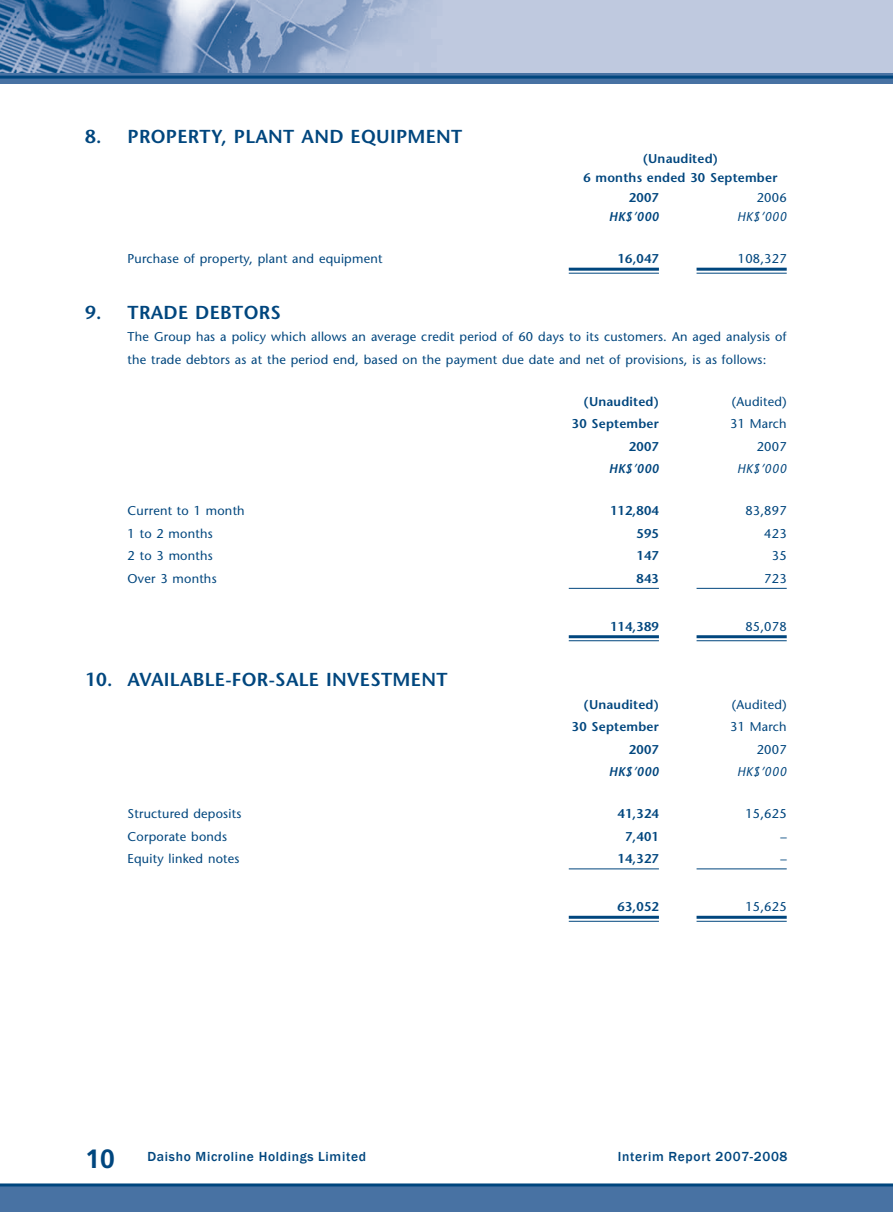
<style>
.page{position:relative;width:893px;height:1212px;background:#fff}
.page>*{position:absolute;margin:0;border:0;box-sizing:border-box;transform-origin:0 0}
.t1{font:600 18.75px "Stone Sans Std";letter-spacing:.015em;color:#00467e}
.t2{font:500 13.5px "Franklin Gothic";letter-spacing:.05em;color:#00467e}
.t3{font:500 12.75px/22.5px "Stone Sans Std";letter-spacing:.015em;color:#00467e}
.t4{font:600 12.75px "Stone Sans Std";letter-spacing:.015em;color:#00467e}
.t5{font:italic 600 12.75px "Stone Sans Std";letter-spacing:.015em;color:#00467e}
.t6{font:italic 500 12.75px "Stone Sans Std";letter-spacing:.015em;color:#00467e}
.s1{font-family:"Frutiger LT Std";font-weight:700;font-size:26.4px}
</style>
<div class="page">
<div style="left:0;top:1186px;width:893px;height:26px;background:#4872a3"></div>
<svg style="left:0;top:72px;width:892px;height:12px;background:#4e77a6"></svg>
<hr style="left:0;top:1183px;width:893px;height:3px;background:#00467e">
<img style="left:0;top:0;width:892px;height:72px">
<hr style="left:0;top:76px;width:893px;height:3px;background:#00467e">
<hr style="left:892px;top:0;width:1px;height:84px;background:#4872a3">
<hr style="left:569px;top:268px;width:90px;height:3px;background:#00467e">
<hr style="left:569px;top:273px;width:90px;height:1px;background:#00467e">
<hr style="left:696px;top:268px;width:91px;height:3px;background:#00467e">
<hr style="left:696px;top:273px;width:91px;height:1px;background:#00467e">
<hr style="left:569px;top:588px;width:90px;height:1px;background:#00467e">
<hr style="left:696px;top:588px;width:91px;height:1px;background:#00467e">
<hr style="left:569px;top:635px;width:90px;height:3px;background:#00467e">
<hr style="left:569px;top:640px;width:90px;height:1px;background:#00467e">
<hr style="left:696px;top:635px;width:91px;height:3px;background:#00467e">
<hr style="left:696px;top:640px;width:91px;height:1px;background:#00467e">
<hr style="left:569px;top:868px;width:90px;height:1px;background:#00467e">
<hr style="left:696px;top:868px;width:91px;height:1px;background:#00467e">
<hr style="left:569px;top:916px;width:90px;height:3px;background:#00467e">
<hr style="left:569px;top:921px;width:90px;height:1px;background:#00467e">
<hr style="left:696px;top:916px;width:91px;height:3px;background:#00467e">
<hr style="left:696px;top:921px;width:91px;height:1px;background:#00467e">
<h1 class="t1" style="left:85px;top:125px;width:379px">8. PROPERTY, PLANT AND EQUIPMENT</h1>
<p class="t4" style="left:643px;top:151px;width:77px">(Unaudited)</p>
<p class="t4" style="left:583px;top:170px;width:196px">6 months ended 30 September</p>
<p class="t4" style="left:629px;top:190px;width:31px">2007</p>
<p class="t3" style="left:757px;top:186px;width:31px">2006</p>
<p class="t5" style="left:609px;top:209px;width:52px">HK$’000</p>
<p class="t6" style="left:737px;top:209px;width:51px">HK$’000</p>
<p class="t3" style="left:128px;top:247px;width:256px">Purchase of property, plant and equipment</p>
<p class="t4" style="left:618px;top:251px;width:43px">16,047</p>
<p class="t3" style="left:738px;top:247px;width:50px">108,327</p>
<h1 class="t1" style="left:85px;top:301px;width:197px">9. TRADE DEBTORS</h1>
<p class="t3" style="left:127px;top:325px;width:661px">The Group has a policy which allows an average credit period of 60 days to its customers. An aged analysis of the trade debtors as at the period end, based on the payment due date and net of provisions, is as follows:</p>
<p class="t4" style="left:584px;top:394px;width:77px">(Unaudited)</p>
<p class="t3" style="left:732px;top:390px;width:56px">(Audited)</p>
<p class="t4" style="left:572px;top:416px;width:89px">30 September</p>
<p class="t3" style="left:730px;top:412px;width:58px">31 March</p>
<p class="t4" style="left:629px;top:439px;width:31px">2007</p>
<p class="t3" style="left:757px;top:435px;width:31px">2007</p>
<p class="t5" style="left:609px;top:461px;width:52px">HK$’000</p>
<p class="t6" style="left:737px;top:461px;width:51px">HK$’000</p>
<p class="t3" style="left:128px;top:499px;width:119px">Current to 1 month</p>
<p class="t4" style="left:610px;top:503px;width:50px">112,804</p>
<p class="t3" style="left:745px;top:499px;width:43px">83,897</p>
<p class="t3" style="left:128px;top:522px;width:87px">1 to 2 months</p>
<p class="t4" style="left:636px;top:526px;width:24px">595</p>
<p class="t3" style="left:764px;top:522px;width:24px">423</p>
<p class="t3" style="left:128px;top:544px;width:87px">2 to 3 months</p>
<p class="t4" style="left:636px;top:548px;width:24px">147</p>
<p class="t3" style="left:772px;top:544px;width:16px">35</p>
<p class="t3" style="left:128px;top:567px;width:91px">Over 3 months</p>
<p class="t4" style="left:636px;top:571px;width:24px">843</p>
<p class="t3" style="left:764px;top:567px;width:24px">723</p>
<p class="t4" style="left:610px;top:619px;width:50px">114,389</p>
<p class="t3" style="left:745px;top:615px;width:43px">85,078</p>
<h1 class="t1" style="left:85px;top:668px;width:364px">10. AVAILABLE-FOR-SALE INVESTMENT</h1>
<p class="t4" style="left:584px;top:697px;width:77px">(Unaudited)</p>
<p class="t3" style="left:732px;top:693px;width:56px">(Audited)</p>
<p class="t4" style="left:572px;top:719px;width:89px">30 September</p>
<p class="t3" style="left:730px;top:715px;width:58px">31 March</p>
<p class="t4" style="left:629px;top:742px;width:31px">2007</p>
<p class="t3" style="left:757px;top:738px;width:31px">2007</p>
<p class="t5" style="left:609px;top:764px;width:52px">HK$’000</p>
<p class="t6" style="left:737px;top:764px;width:51px">HK$’000</p>
<p class="t3" style="left:128px;top:802px;width:115px">Structured deposits</p>
<p class="t4" style="left:618px;top:806px;width:43px">41,324</p>
<p class="t3" style="left:745px;top:802px;width:43px">15,625</p>
<p class="t3" style="left:128px;top:825px;width:101px">Corporate bonds</p>
<p class="t4" style="left:625px;top:829px;width:35px">7,401</p>
<p class="t3" style="left:780px;top:825px;width:8px">–</p>
<p class="t3" style="left:128px;top:847px;width:113px">Equity linked notes</p>
<p class="t4" style="left:618px;top:851px;width:43px">14,327</p>
<p class="t3" style="left:780px;top:847px;width:8px">–</p>
<p class="t4" style="left:618px;top:899px;width:43px">63,052</p>
<p class="t3" style="left:745px;top:895px;width:43px">15,625</p>
<p class="t2" style="left:85px;top:1147px;width:283px"><span class="s1">1 0</span> Daisho Microline Holdings Limited</p>
<p class="t2" style="left:618px;top:1147px;width:171px">Interim Report 2007-2008</p>
</div>
